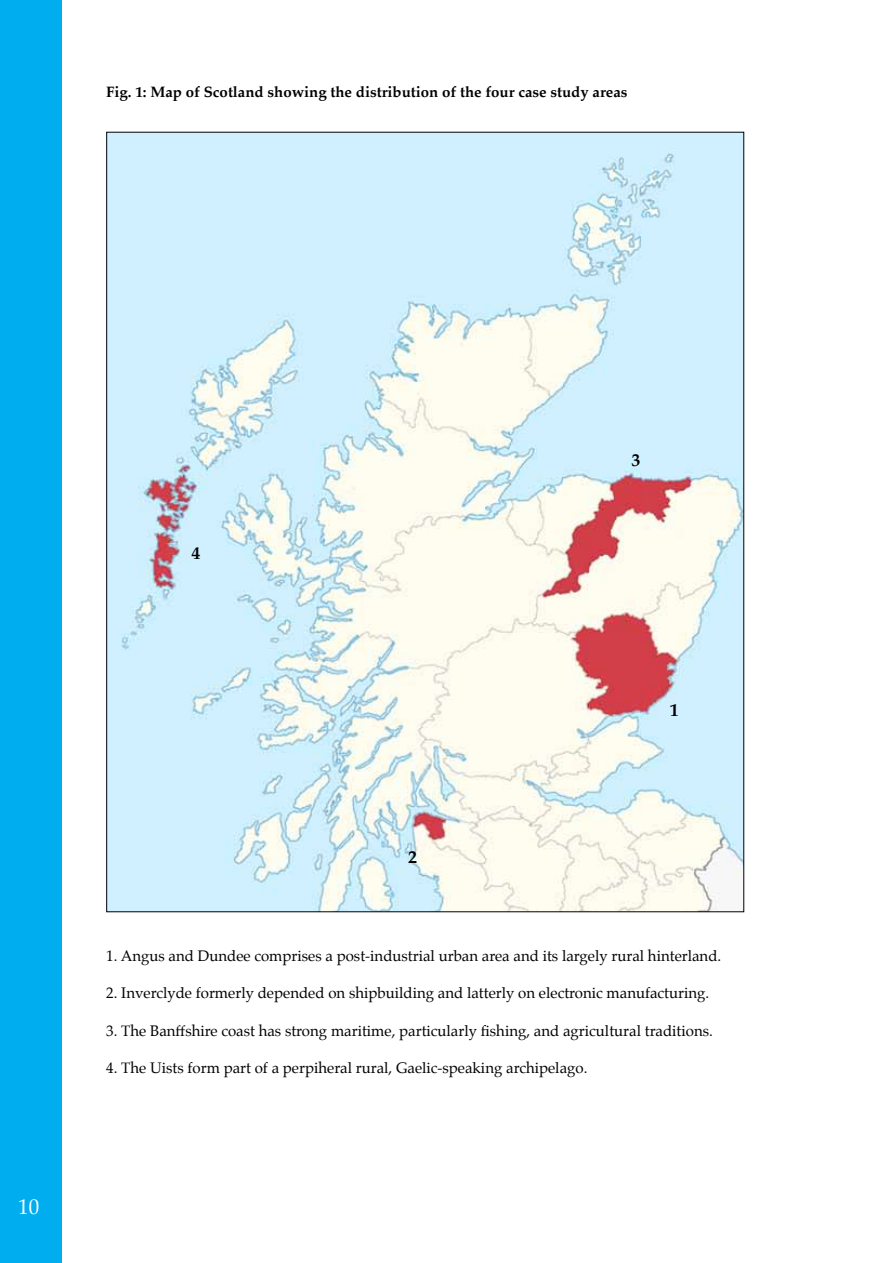
<style>
.page{position:relative;width:893px;height:1263px;background:#fff}
.page>*{position:absolute;margin:0;border:0;box-sizing:border-box;transform-origin:0 0}
.t1{font:21px "Palatino";color:#fff}
.t2{font:700 18px "Palatino";color:#000}
.t3{font:15px "Palatino";color:#000}
.t4{font:700 15px "Palatino";color:#000}
</style>
<div class="page">
<div style="left:0;top:0;width:61px;height:1263px;background:#00aeef"></div>
<img style="left:108px;top:134px;width:634px;height:776px">
<p class="t4" style="left:106px;top:79px;width:523px">Fig. 1: Map of Scotland showing the distribution of the four case study areas</p>
<h1 class="t1" style="left:18px;top:1190px;width:23px">10</h1>
<p class="t2" style="left:191px;top:538px;width:10px">4</p>
<p class="t2" style="left:408px;top:842px;width:10px">2</p>
<p class="t2" style="left:631px;top:444px;width:10px">3</p>
<p class="t2" style="left:670px;top:695px;width:10px">1</p>
<p class="t3" style="left:106px;top:943px;width:616px">1. Angus and Dundee comprises a post-industrial urban area and its largely rural hinterland.</p>
<p class="t3" style="left:106px;top:980px;width:604px">2. Inverclyde formerly depended on shipbuilding and latterly on electronic manufacturing.</p>
<p class="t3" style="left:106px;top:1018px;width:608px">3. The Banffshire coast has strong maritime, particularly fishing, and agricultural traditions.</p>
<p class="t3" style="left:106px;top:1055px;width:483px">4. The Uists form part of a perpiheral rural, Gaelic-speaking archipelago.</p>
</div>
